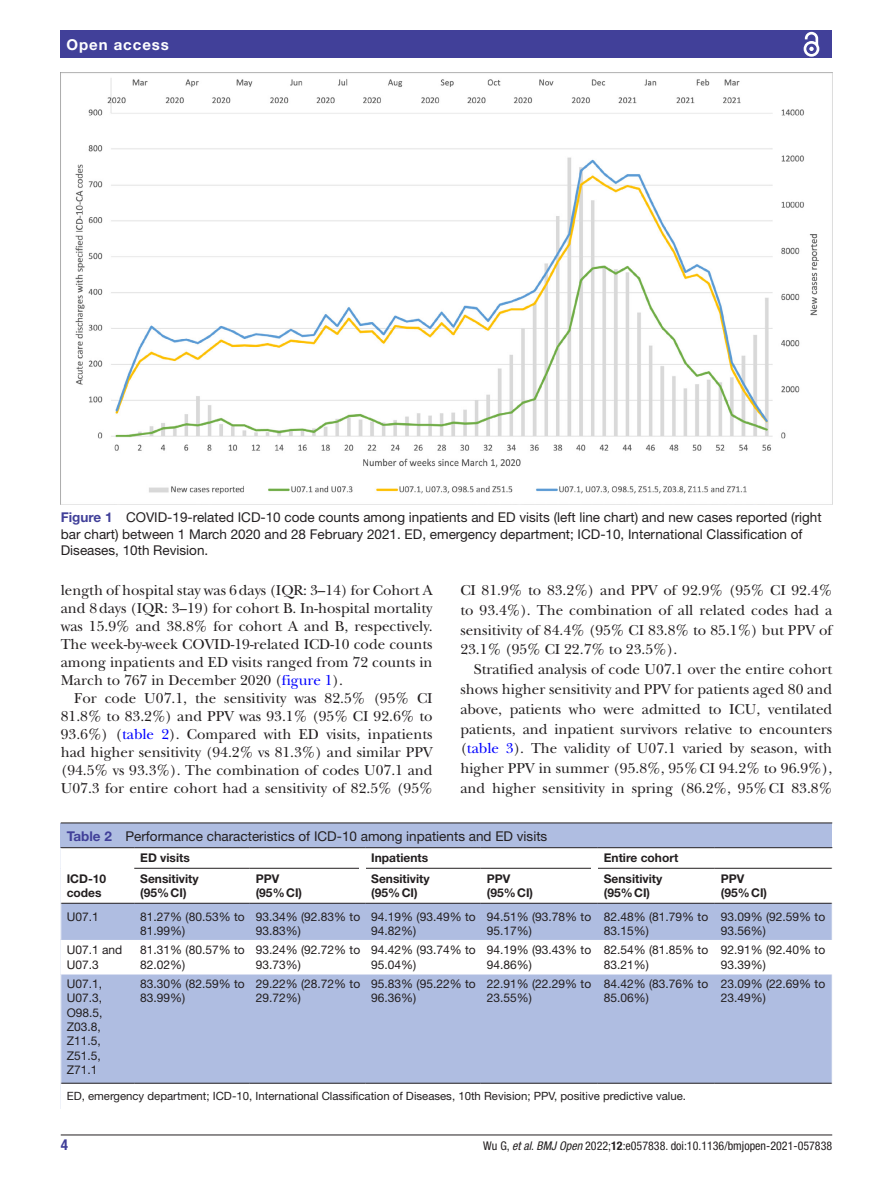
<style>
.page{position:relative;width:893px;height:1191px;background:#fff}
.page>*{position:absolute;margin:0;border:0;box-sizing:border-box;transform-origin:0 0}
.t1{font:15px/18px "New Baskerville";color:#231f20;text-align:justify}
.t2{font:700 15px "Helvetica Neue LT Std";letter-spacing:.065em;color:#fff}
.t3{font:700 condensed 15px "Helvetica Neue LT Std";color:#414099}
.t4{font:13.5px/16.2px "Helvetica Neue LT Std";color:#231f20}
.t5{font:12px/14.4px "Helvetica Neue LT Std";color:#231f20}
.t6{font:700 12px/14.4px "Helvetica Neue LT Std";color:#231f20}
.t7{font:condensed 12px "Helvetica Neue LT Std";color:#231f20}
.t8{font:11.4px "Helvetica Neue LT Std";color:#231f20}
.s1{font-weight:700;color:#414099}
.s2{color:#00f}
.s3{font-style:italic}
.s4{font-weight:700}
</style>
<div class="page">
<hr style="left:61px;top:1134px;width:771px;height:1px;background:#231f20">
<div style="left:61px;top:31px;width:771px;height:27px;background:#414099"></div>
<svg style="left:803px;top:31px;width:17px;height:26px"></svg>
<img style="left:61px;top:73px;width:771px;height:421px">
<div style="left:61px;top:823px;width:771px;height:286px;background:#afbde1"></div>
<hr style="left:61px;top:822px;width:771px;height:1px;background:#231f20">
<div style="left:61px;top:848px;width:771px;height:261px;background:#fff"></div>
<svg style="left:61px;top:904px;width:771px;height:178px"></svg>
<hr style="left:61px;top:903px;width:73px;height:1px;background:#231f20">
<hr style="left:61px;top:847px;width:73px;height:1px;background:#231f20">
<hr style="left:134px;top:847px;width:116px;height:1px;background:#231f20">
<hr style="left:250px;top:847px;width:115px;height:1px;background:#231f20">
<hr style="left:365px;top:847px;width:116px;height:1px;background:#231f20">
<hr style="left:481px;top:847px;width:117px;height:1px;background:#231f20">
<hr style="left:598px;top:847px;width:117px;height:1px;background:#231f20">
<hr style="left:715px;top:847px;width:117px;height:1px;background:#231f20">
<hr style="left:134px;top:868px;width:116px;height:1px;background:#231f20">
<hr style="left:134px;top:903px;width:116px;height:1px;background:#231f20">
<hr style="left:250px;top:868px;width:115px;height:1px;background:#231f20">
<hr style="left:250px;top:903px;width:115px;height:1px;background:#231f20">
<hr style="left:365px;top:868px;width:116px;height:1px;background:#231f20">
<hr style="left:365px;top:903px;width:116px;height:1px;background:#231f20">
<hr style="left:481px;top:868px;width:117px;height:1px;background:#231f20">
<hr style="left:481px;top:903px;width:117px;height:1px;background:#231f20">
<hr style="left:598px;top:868px;width:117px;height:1px;background:#231f20">
<hr style="left:598px;top:903px;width:117px;height:1px;background:#231f20">
<hr style="left:715px;top:868px;width:117px;height:1px;background:#231f20">
<hr style="left:715px;top:903px;width:117px;height:1px;background:#231f20">
<hr style="left:61px;top:1082px;width:73px;height:1px;background:#231f20">
<hr style="left:134px;top:1082px;width:116px;height:1px;background:#231f20">
<hr style="left:250px;top:1082px;width:115px;height:1px;background:#231f20">
<hr style="left:365px;top:1082px;width:116px;height:1px;background:#231f20">
<hr style="left:481px;top:1082px;width:117px;height:1px;background:#231f20">
<hr style="left:598px;top:1082px;width:117px;height:1px;background:#231f20">
<hr style="left:715px;top:1082px;width:117px;height:1px;background:#231f20">
<svg style="left:60px;top:848px;width:1px;height:20px"></svg>
<svg style="left:60px;top:1083px;width:1px;height:26px"></svg>
<hr style="left:67px;top:1099px;width:765px;height:2px;background:#fff">
<svg style="left:359px;top:866px;width:6px;height:4px"></svg>
<svg style="left:592px;top:866px;width:6px;height:4px"></svg>
<p class="t2" style="left:66px;top:35px;width:104px">Open access</p>
<p class="t4" style="left:61px;top:509px;width:762px"><span class="s1">Figure 1</span> COVID-19-related ICD-10 code counts among inpatients and ED visits (left line chart) and new cases reported (right bar chart) between 1 March 2020 and 28 February 2021. ED, emergency department; ICD-10, International Classification of<br>Diseases, 10th Revision.</p>
<p class="t1" style="left:61px;top:581px;width:373px">length of hospital stay was 6days (IQR: 3–14) for Cohort A and 8days (IQR: 3–19) for cohort B. In-hospital mortality was 15.9% and 38.8% for cohort A and B, respectively.<br>The week-by-week COVID-19-related ICD-10 code counts among inpatients and ED visits ranged from 72 counts in March to 767 in December 2020 (<span class="s2">figure 1</span>).</p>
<p class="t1" style="left:61px;top:689px;width:373px;text-indent:14px">For code U07.1, the sensitivity was 82.5% (95% CI 81.8% to 83.2%) and PPV was 93.1% (95% CI 92.6% to 93.6%) (<span class="s2">table 2</span>). Compared with ED visits, inpatients had higher sensitivity (94.2% vs 81.3%) and similar PPV (94.5% vs 93.3%). The combination of codes U07.1 and U07.3 for entire cohort had a sensitivity of 82.5% (95%</p>
<p class="t1" style="left:460px;top:580px;width:373px;line-height:19.8px">CI 81.9% to 83.2%) and PPV of 92.9% (95% CI 92.4% to 93.4%). The combination of all related codes had a sensitivity of 84.4% (95% CI 83.8% to 85.1%) but PPV of 23.1% (95% CI 22.7% to 23.5%).</p>
<p class="t1" style="left:460px;top:659px;width:373px;line-height:19.8px;text-indent:13px">Stratified analysis of code U07.1 over the entire cohort shows higher sensitivity and PPV for patients aged 80 and above, patients who were admitted to ICU, ventilated patients, and inpatient survivors relative to encounters (<span class="s2">table 3</span>). The validity of U07.1 varied by season, with higher PPV in summer (95.8%, 95%CI 94.2% to 96.9%), and higher sensitivity in spring (86.2%, 95%CI 83.8%</p>
<p class="t4" style="left:67px;top:828px;width:482px"><span class="s1">Table 2</span> Performance characteristics of ICD-10 among inpatients and ED visits</p>
<p class="t6" style="left:67px;top:871px;width:41px">ICD-10 codes</p>
<p class="t6" style="left:140px;top:850px;width:51px">ED visits</p>
<p class="t6" style="left:371px;top:850px;width:58px">Inpatients</p>
<p class="t6" style="left:604px;top:850px;width:76px">Entire cohort</p>
<p class="t6" style="left:140px;top:871px;width:60px">Sensitivity (95%CI)</p>
<p class="t6" style="left:256px;top:871px;width:48px">PPV (95%CI)</p>
<p class="t6" style="left:371px;top:871px;width:60px">Sensitivity (95%CI)</p>
<p class="t6" style="left:487px;top:871px;width:48px">PPV (95%CI)</p>
<p class="t6" style="left:604px;top:871px;width:60px">Sensitivity (95%CI)</p>
<p class="t6" style="left:721px;top:871px;width:48px">PPV (95%CI)</p>
<p class="t5" style="left:67px;top:909px;width:34px">U07.1</p>
<p class="t5" style="left:140px;top:909px;width:106px">81.27% (80.53% to<br>81.99%)</p>
<p class="t5" style="left:256px;top:909px;width:106px">93.34% (92.83% to<br>93.83%)</p>
<p class="t5" style="left:371px;top:909px;width:106px">94.19% (93.49% to<br>94.82%)</p>
<p class="t5" style="left:487px;top:909px;width:106px">94.51% (93.78% to<br>95.17%)</p>
<p class="t5" style="left:604px;top:909px;width:106px">82.48% (81.79% to<br>83.15%)</p>
<p class="t5" style="left:721px;top:909px;width:106px">93.09% (92.59% to<br>93.56%)</p>
<p class="t5" style="left:67px;top:942px;width:57px">U07.1 and<br>U07.3</p>
<p class="t5" style="left:140px;top:942px;width:106px">81.31% (80.57% to<br>82.02%)</p>
<p class="t5" style="left:256px;top:942px;width:106px">93.24% (92.72% to<br>93.73%)</p>
<p class="t5" style="left:371px;top:942px;width:106px">94.42% (93.74% to<br>95.04%)</p>
<p class="t5" style="left:487px;top:942px;width:106px">94.19% (93.43% to<br>94.86%)</p>
<p class="t5" style="left:604px;top:942px;width:106px">82.54% (81.85% to<br>83.21%)</p>
<p class="t5" style="left:721px;top:942px;width:106px">92.91% (92.40% to<br>93.39%)</p>
<p class="t5" style="left:67px;top:976px;width:37px">U07.1,<br>U07.3,<br>O98.5,<br>Z03.8,<br>Z11.5,<br>Z51.5,<br>Z71.1</p>
<p class="t5" style="left:140px;top:976px;width:106px">83.30% (82.59% to<br>83.99%)</p>
<p class="t5" style="left:256px;top:976px;width:106px">29.22% (28.72% to<br>29.72%)</p>
<p class="t5" style="left:371px;top:976px;width:106px">95.83% (95.22% to<br>96.36%)</p>
<p class="t5" style="left:487px;top:976px;width:106px">22.91% (22.29% to<br>23.55%)</p>
<p class="t5" style="left:604px;top:976px;width:106px">84.42% (83.76% to<br>85.06%)</p>
<p class="t5" style="left:721px;top:976px;width:106px">23.09% (22.69% to<br>23.49%)</p>
<p class="t8" style="left:67px;top:1089px;width:621px">ED, emergency department; ICD-10, International Classification of Diseases, 10th Revision; PPV, positive predictive value.</p>
<p class="t3" style="left:61px;top:1135px;width:9px">4</p>
<p class="t7" style="left:483px;top:1138px;width:350px">Wu G, <span class="s3">et al</span>. <span class="s3">BMJ Open</span> 2022;<span class="s4">12</span>:e057838. doi:10.1136/bmjopen-2021-057838</p>
</div>
